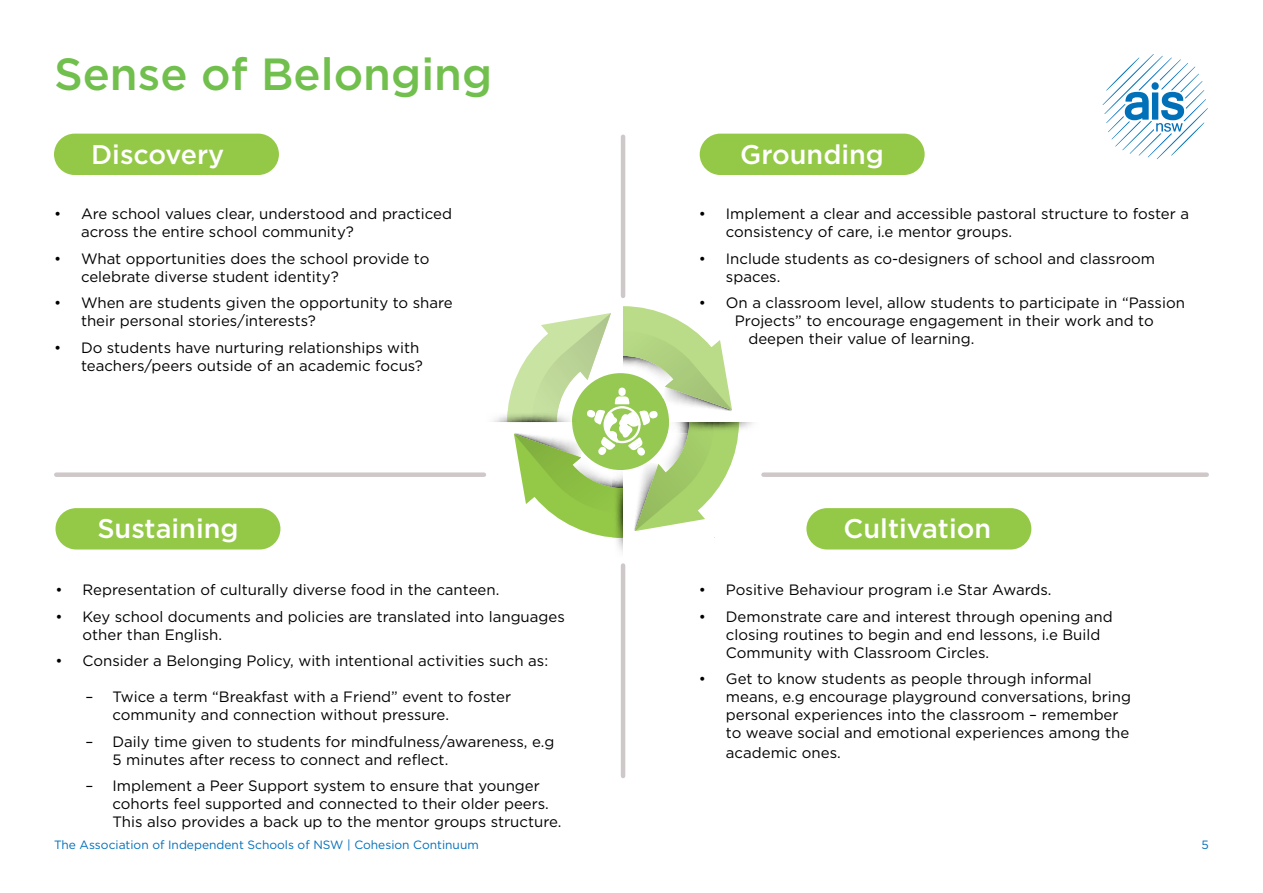
<style>
.page{position:relative;width:1263px;height:893px;background:#fff}
.page>*{position:absolute;margin:0;border:0;box-sizing:border-box;transform-origin:0 0}
.t1{font:500 45px "Gotham";color:#71bf4d}
.t2{font:500 27px "Gotham";color:#fff}
.t3{font:15px/18px "Gotham";color:#000}
.t4{font:12px "Gotham";color:#006fba}
</style>
<div class="page">
<div style="left:56px;top:472px;width:428px;height:5px;background:#cec9c8"></div>
<div style="left:763px;top:472px;width:444px;height:5px;background:#cec9c8"></div>
<hr style="left:621px;top:565px;width:4px;height:211px;background:#cec9c8">
<hr style="left:621px;top:137px;width:4px;height:159px;background:#cec9c8">
<svg style="left:1103px;top:54px;width:105px;height:105px"></svg>
<div style="left:54px;top:134px;width:225px;height:41px;background:#94c947;border-radius:21px"></div>
<div style="left:700px;top:134px;width:225px;height:41px;background:#94c947;border-radius:21px"></div>
<div style="left:56px;top:508px;width:224px;height:41px;background:#94c947;border-radius:21px"></div>
<div style="left:806px;top:508px;width:225px;height:41px;background:#94c947;border-radius:21px"></div>
<img style="left:616px;top:538px;width:7px;height:14px">
<img style="left:493px;top:415px;width:14px;height:7px">
<svg style="left:507px;top:306px;width:232px;height:232px"></svg>
<h1 class="t1" style="left:54px;top:45px;width:440px">Sense of Belonging</h1>
<h2 class="t2" style="left:91px;top:136px;width:135px">Discovery</h2>
<h2 class="t2" style="left:740px;top:136px;width:145px">Grounding</h2>
<p class="t3" style="left:81px;top:205px;width:373px;text-indent:-27px">• Are school values clear, understood and practiced across the entire school community?</p>
<p class="t3" style="left:81px;top:249px;width:350px;text-indent:-27px">• What opportunities does the school provide to celebrate diverse student identity?</p>
<p class="t3" style="left:81px;top:294px;width:373px;text-indent:-27px">• When are students given the opportunity to share their personal stories/interests?</p>
<p class="t3" style="left:54px;top:338px;width:370px;text-align:right">• Do students have nurturing relationships with teachers/peers outside of an academic focus?</p>
<p class="t3" style="left:726px;top:205px;width:465px;text-indent:-27px">• Implement a clear and accessible pastoral structure to foster a consistency of care, i.e mentor groups.</p>
<p class="t3" style="left:726px;top:249px;width:431px;text-indent:-27px">• Include students as co-designers of school and classroom spaces.</p>
<p class="t3" style="left:699px;top:294px;width:487px">• On a classroom level, allow students to participate in “Passion</p>
<p class="t3" style="left:735px;top:312px;width:420px">Projects” to encourage engagement in their work and to</p>
<p class="t3" style="left:748px;top:330px;width:228px">deepen their value of learning.</p>
<h2 class="t2" style="left:97px;top:511px;width:143px">Sustaining</h2>
<h2 class="t2" style="left:844px;top:511px;width:149px">Cultivation</h2>
<p class="t3" style="left:55px;top:581px;width:445px">• Representation of culturally diverse food in the canteen.</p>
<p class="t3" style="left:82px;top:607px;width:484px;text-indent:-27px">• Key school documents and policies are translated into languages other than English.</p>
<p class="t3" style="left:55px;top:652px;width:494px">• Consider a Belonging Policy, with intentional activities such as:</p>
<p class="t3" style="left:112px;top:688px;width:400px;text-indent:-27px">– Twice a term “Breakfast with a Friend” event to foster community and connection without pressure.</p>
<p class="t3" style="left:112px;top:732px;width:443px;text-indent:-27px">– Daily time given to students for mindfulness/awareness, e.g<br>5 minutes after recess to connect and reflect.</p>
<p class="t3" style="left:112px;top:777px;width:450px;text-indent:-27px">– Implement a Peer Support system to ensure that younger cohorts feel supported and connected to their older peers.<br>This also provides a back up to the mentor groups structure.</p>
<p class="t3" style="left:699px;top:581px;width:354px">• Positive Behaviour program i.e Star Awards.</p>
<p class="t3" style="left:726px;top:607px;width:388px;text-indent:-27px">• Demonstrate care and interest through opening and closing routines to begin and end lessons, i.e Build<br>Community with Classroom Circles.</p>
<p class="t3" style="left:726px;top:670px;width:407px;text-indent:-27px">• Get to know students as people through informal means, e.g encourage playground conversations, bring personal experiences into the classroom – remember to weave social and emotional experiences among the</p>
<p class="t3" style="left:726px;top:743px;width:116px">academic ones.</p>
<p class="t4" style="left:54px;top:837px;width:426px">The Association of Independent Schools of NSW | Cohesion Continuum</p>
<p class="t4" style="left:1201px;top:837px;width:9px">5</p>
</div>
